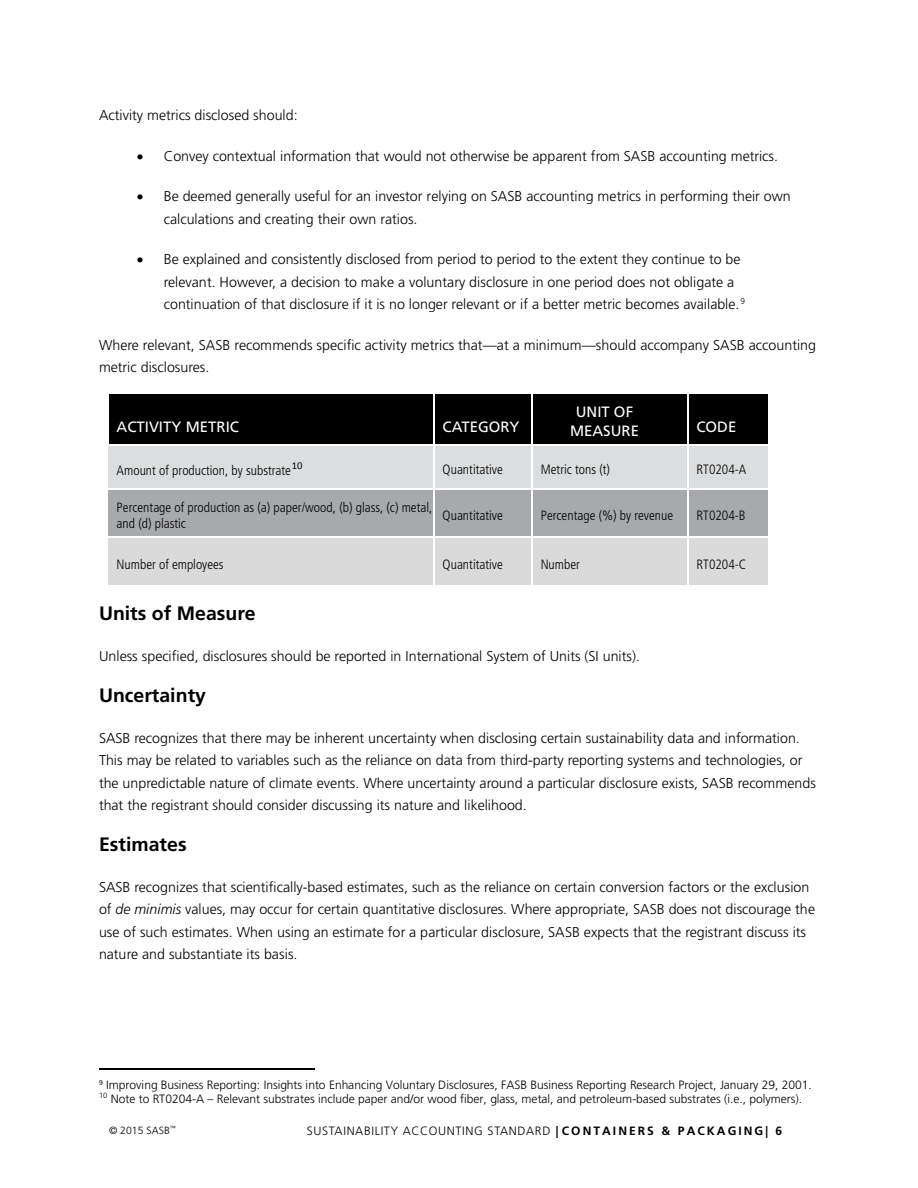
<style>
.page{position:relative;width:918px;height:1188px;background:#fff}
.page>*{position:absolute;margin:0;border:0;box-sizing:border-box;transform-origin:0 0}
.t1{font:700 19.5px "Frutiger LT Std";color:#000}
.t2{font:15px/19.5px "Frutiger LT Std";color:#fff;text-align:center}
.t3{font:300 14.25px/22.5px "Frutiger LT Std";color:#000}
.t4{font:300 condensed 13.5px/15.6px "Frutiger LT Std";color:#000}
.t5{font:300 12px "Frutiger LT Std";color:#000}
.t6{font:300 12px "Frutiger LT Std";letter-spacing:.05em;color:#000}
.t7{font:300 10.5px "Frutiger LT Std";letter-spacing:.005em;color:#000}
.s1{font-style:italic}
.s2{font-weight:700}
</style>
<div class="page">
<div style="left:109px;top:395px;width:324px;height:50px;background:#000"></div>
<div style="left:435px;top:395px;width:96px;height:50px;background:#000"></div>
<div style="left:533px;top:395px;width:154px;height:50px;background:#000"></div>
<div style="left:688px;top:395px;width:80px;height:50px;background:#000"></div>
<div style="left:108px;top:446px;width:325px;height:42px;background:#dcddde"></div>
<div style="left:435px;top:446px;width:96px;height:42px;background:#dcddde"></div>
<div style="left:533px;top:446px;width:154px;height:42px;background:#dcddde"></div>
<div style="left:688px;top:446px;width:80px;height:42px;background:#dcddde"></div>
<div style="left:108px;top:489px;width:325px;height:48px;background:#a7a9ac"></div>
<div style="left:435px;top:489px;width:96px;height:48px;background:#a7a9ac"></div>
<div style="left:533px;top:489px;width:154px;height:48px;background:#a7a9ac"></div>
<div style="left:688px;top:489px;width:80px;height:48px;background:#a7a9ac"></div>
<div style="left:108px;top:538px;width:325px;height:48px;background:#dadada"></div>
<div style="left:435px;top:538px;width:96px;height:48px;background:#dadada"></div>
<div style="left:533px;top:538px;width:154px;height:48px;background:#dadada"></div>
<div style="left:688px;top:538px;width:80px;height:48px;background:#dadada"></div>
<hr style="left:99px;top:1069px;width:216px;height:1px;background:#000">
<p class="t3" style="left:99px;top:104px;width:200px">Activity metrics disclosed should:</p>
<p class="t3" style="left:137px;top:145px;width:643px">• Convey contextual information that would not otherwise be apparent from SASB accounting metrics.</p>
<p class="t3" style="left:164px;top:185px;width:628px;text-indent:-27px">• Be deemed generally useful for an investor relying on SASB accounting metrics in performing their own calculations and creating their own ratios.</p>
<p class="t3" style="left:164px;top:248px;width:583px;text-indent:-27px">• Be explained and consistently disclosed from period to period to the extent they continue to be relevant. However, a decision to make a voluntary disclosure in one period does not obligate a continuation of that disclosure if it is no longer relevant or if a better metric becomes available.<sup>9</sup></p>
<p class="t3" style="left:99px;top:334px;width:719px">Where relevant, SASB recommends specific activity metrics that—at a minimum—should accompany SASB accounting metric disclosures.</p>
<p class="t2" style="left:117px;top:417px;width:124px">ACTIVITY METRIC</p>
<p class="t2" style="left:443px;top:417px;width:78px">CATEGORY</p>
<p class="t2" style="left:570px;top:402px;width:70px">UNIT OF<br>MEASURE</p>
<p class="t2" style="left:696px;top:417px;width:41px">CODE</p>
<p class="t4" style="left:117px;top:463px;width:187px">Amount of production, by substrate<sup>10</sup></p>
<p class="t4" style="left:443px;top:462px;width:62px">Quantitative</p>
<p class="t4" style="left:541px;top:462px;width:71px">Metric tons (t)</p>
<p class="t4" style="left:696px;top:462px;width:51px">RT0204-A</p>
<p class="t4" style="left:117px;top:500px;width:317px">Percentage of production as (a) paper/wood, (b) glass, (c) metal, and (d) plastic</p>
<p class="t4" style="left:443px;top:508px;width:62px">Quantitative</p>
<p class="t4" style="left:541px;top:508px;width:134px">Percentage (%) by revenue</p>
<p class="t4" style="left:696px;top:508px;width:51px">RT0204-B</p>
<p class="t4" style="left:117px;top:557px;width:108px">Number of employees</p>
<p class="t4" style="left:443px;top:557px;width:62px">Quantitative</p>
<p class="t4" style="left:541px;top:557px;width:41px">Number</p>
<p class="t4" style="left:696px;top:557px;width:51px">RT0204-C</p>
<h2 class="t1" style="left:99px;top:602px;width:158px">Units of Measure</h2>
<p class="t3" style="left:99px;top:645px;width:543px">Unless specified, disclosures should be reported in International System of Units (SI units).</p>
<h2 class="t1" style="left:99px;top:684px;width:109px">Uncertainty</h2>
<p class="t3" style="left:99px;top:727px;width:718px">SASB recognizes that there may be inherent uncertainty when disclosing certain sustainability data and information.<br>This may be related to variables such as the reliance on data from third-party reporting systems and technologies, or the unpredictable nature of climate events. Where uncertainty around a particular disclosure exists, SASB recommends that the registrant should consider discussing its nature and likelihood.</p>
<h2 class="t1" style="left:99px;top:833px;width:89px">Estimates</h2>
<p class="t3" style="left:99px;top:876px;width:718px">SASB recognizes that scientifically-based estimates, such as the reliance on certain conversion factors or the exclusion of <span class="s1">de minimis</span> values, may occur for certain quantitative disclosures. Where appropriate, SASB does not discourage the use of such estimates. When using an estimate for a particular disclosure, SASB expects that the registrant discuss its nature and substantiate its basis.</p>
<p class="t5" style="left:99px;top:1078px;width:714px"><sup>9</sup> Improving Business Reporting: Insights into Enhancing Voluntary Disclosures, FASB Business Reporting Research Project, January 29, 2001.</p>
<p class="t5" style="left:99px;top:1092px;width:705px"><sup>10</sup> Note to RT0204-A – Relevant substrates include paper and/or wood fiber, glass, metal, and petroleum-based substrates (i.e., polymers).</p>
<p class="t7" style="left:109px;top:1124px;width:68px">© 2015 SASB<sup>™</sup></p>
<p class="t6" style="left:307px;top:1124px;width:477px">SUSTAINABILITY ACCOUNTING STANDARD <span class="s2">| CONTAINERS &amp; PACKAGING| 6</span></p>
</div>
